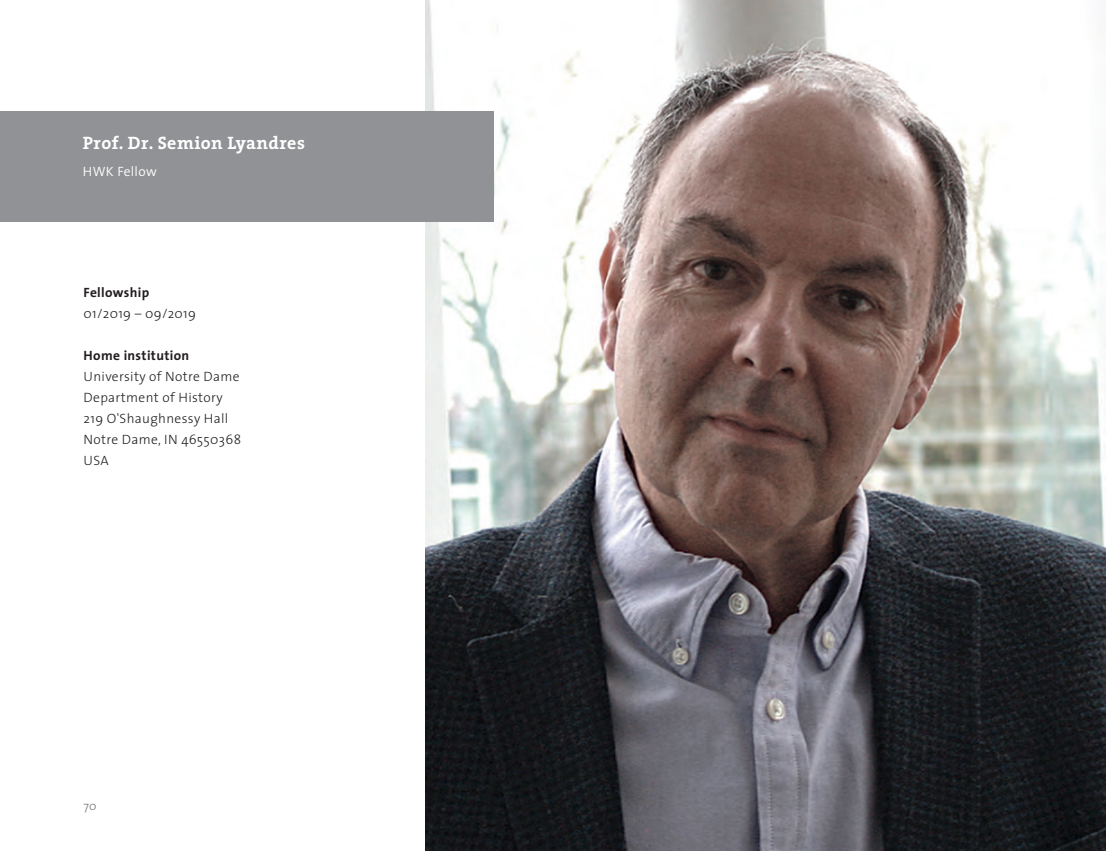
<style>
.page{position:relative;width:1106px;height:851px;background:#fff}
.page>*{position:absolute;margin:0;border:0;box-sizing:border-box;transform-origin:0 0}
.deutsch_fliesstext{font:700 18px "The Serif";letter-spacing:.025em;color:#fff}
.deutsch_fliesstext-2{font:300 13.5px "The Sans";letter-spacing:.025em;color:#231f20}
.deutsch_fliesstext-3{font:700 13.5px "The Sans";letter-spacing:.025em;color:#231f20}
.deutsch_fliesstext-4{font:300 13.5px "The Sans";letter-spacing:.025em;color:#fff}
.t1{font:300 12px "The Sans";color:#717074}
</style>
<div class="page">
<img style="left:425px;top:0;width:681px;height:850px">
<div style="left:0;top:111px;width:493px;height:110px;background:#919295"></div>
<p class="deutsch_fliesstext" style="left:83px;top:128px;width:223px">Prof. Dr. Semion Lyandres</p>
<p class="deutsch_fliesstext-4" style="left:83px;top:160px;width:75px">HWK Fellow</p>
<p class="deutsch_fliesstext-3" style="left:84px;top:281px;width:67px">Fellowship</p>
<p class="deutsch_fliesstext-2" style="left:84px;top:302px;width:114px">01/2019 – 09/2019</p>
<p class="deutsch_fliesstext-3" style="left:84px;top:344px;width:107px">Home institution</p>
<p class="deutsch_fliesstext-2" style="left:84px;top:365px;width:157px">University of Notre Dame</p>
<p class="deutsch_fliesstext-2" style="left:84px;top:386px;width:140px">Department of History</p>
<p class="deutsch_fliesstext-2" style="left:84px;top:407px;width:146px">219 O'Shaughnessy Hall</p>
<p class="deutsch_fliesstext-2" style="left:84px;top:428px;width:159px">Notre Dame, IN 46550368</p>
<p class="deutsch_fliesstext-2" style="left:84px;top:449px;width:26px">USA</p>
<p class="t1" style="left:84px;top:795px;width:14px">70</p>
</div>
